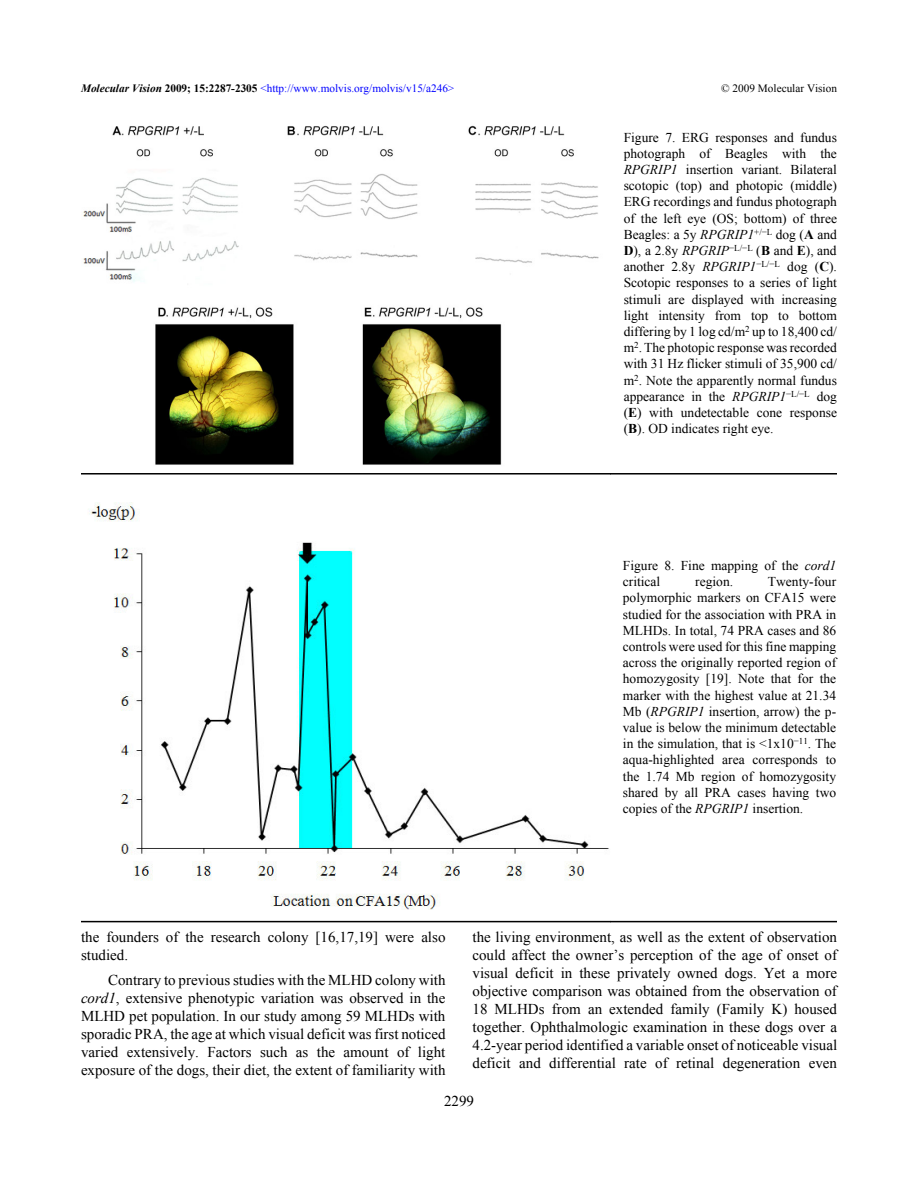
<style>
.page{position:relative;width:918px;height:1188px;background:#fff}
.page>*{position:absolute;margin:0;border:0;box-sizing:border-box;transform-origin:0 0}
.t1{font:15px/18px "Times New Roman";color:#000;text-align:justify}
.t2{font:13.5px/16.2px "Times New Roman";color:#000;text-align:justify}
.t3{font:11.25px "Times New Roman";color:#00f}
.t4{font:11.25px "Times New Roman";color:#000}
.s1{font-weight:700;font-style:italic;color:#000}
.s2{font-weight:700;color:#000}
.s3{font-style:italic}
.s4{font-weight:700}
</style>
<div class="page">
<img style="left:83px;top:125px;width:516px;height:340px">
<hr style="left:81px;top:473px;width:529px;height:2px;background:#000">
<hr style="left:610px;top:473px;width:227px;height:2px;background:#000">
<img style="left:89px;top:502px;width:520px;height:408px">
<hr style="left:81px;top:921px;width:529px;height:1px;background:#000">
<hr style="left:610px;top:921px;width:227px;height:1px;background:#000">
<p class="t3" style="left:81px;top:82px;width:375px"><span class="s1">Molecular Vision</span> <span class="s2">2009; 15:2287-2305</span> &lt;http://www.molvis.org/molvis/v15/a246&gt;</p>
<p class="t4" style="left:721px;top:82px;width:117px">© 2009 Molecular Vision</p>
<p class="t2" style="left:624px;top:129px;width:215px">Figure 7. ERG responses and fundus photograph of Beagles with the <span class="s3">RPGRIP1</span> insertion variant. Bilateral scotopic (top) and photopic (middle)<br>ERG recordings and fundus photograph of the left eye (OS; bottom) of three Beagles: a 5y <span class="s3">RPGRIP1</span><sup>+/−L</sup> dog (<span class="s4">A</span> and <span class="s4">D</span>), a 2.8y <span class="s3">RPGRIP</span><sup>−L/−L</sup> (<span class="s4">B</span> and <span class="s4">E</span>), and another 2.8y <span class="s3">RPGRIP1</span><sup>−L/−L</sup> dog (<span class="s4">C</span>).<br>Scotopic responses to a series of light stimuli are displayed with increasing light intensity from top to bottom differing by 1 log cd/m<sup>2</sup> up to 18,400 cd/ m<sup>2</sup>. The photopic response was recorded with 31 Hz flicker stimuli of 35,900 cd/ m<sup>2</sup>. Note the apparently normal fundus appearance in the <span class="s3">RPGRIP1</span><sup>−L/−L</sup> dog (<span class="s4">E</span>) with undetectable cone response (<span class="s4">B</span>). OD indicates right eye.</p>
<p class="t2" style="left:623px;top:557px;width:215px">Figure 8. Fine mapping of the <span class="s3">cord1 </span>critical</p>
<p class="t2" style="left:695px;top:574px;width:39px">region.</p>
<p class="t2" style="left:623px;top:574px;width:215px;text-indent:145px">Twenty-four polymorphic markers on CFA15 were studied for the association with PRA in MLHDs. In total, 74 PRA cases and 86 controls were used for this fine mapping across the originally reported region of homozygosity [19]. Note that for the marker with the highest value at 21.34<br>Mb (<span class="s3">RPGRIP1</span> insertion, arrow) the p&shy;value is below the minimum detectable in the simulation, that is &lt;1x10<sup>−11</sup>. The aqua-highlighted area corresponds to the 1.74 Mb region of homozygosity shared by all PRA cases having two copies of the <span class="s3">RPGRIP1</span> insertion.</p>
<p class="t1" style="left:81px;top:928px;width:366px">the founders of the research colony [16,17,19] were also studied.</p>
<p class="t1" style="left:81px;top:971px;width:366px;text-indent:27px">Contrary to previous studies with the MLHD colony with <span class="s3">cord1</span>, extensive phenotypic variation was observed in the MLHD pet population. In our study among 59 MLHDs with sporadic PRA, the age at which visual deficit was first noticed varied extensively. Factors such as the amount of light exposure of the dogs, their diet, the extent of familiarity with</p>
<p class="t1" style="left:472px;top:928px;width:366px">the living environment, as well as the extent of observation could affect the owner’s perception of the age of onset of visual deficit in these privately owned dogs. Yet a more objective comparison was obtained from the observation of 18 MLHDs from an extended family (Family K) housed together. Ophthalmologic examination in these dogs over a 4.2-year period identified a variable onset of noticeable visual deficit and differential rate of retinal degeneration even</p>
<p class="t1" style="left:444px;top:1092px;width:31px">2299</p>
</div>
